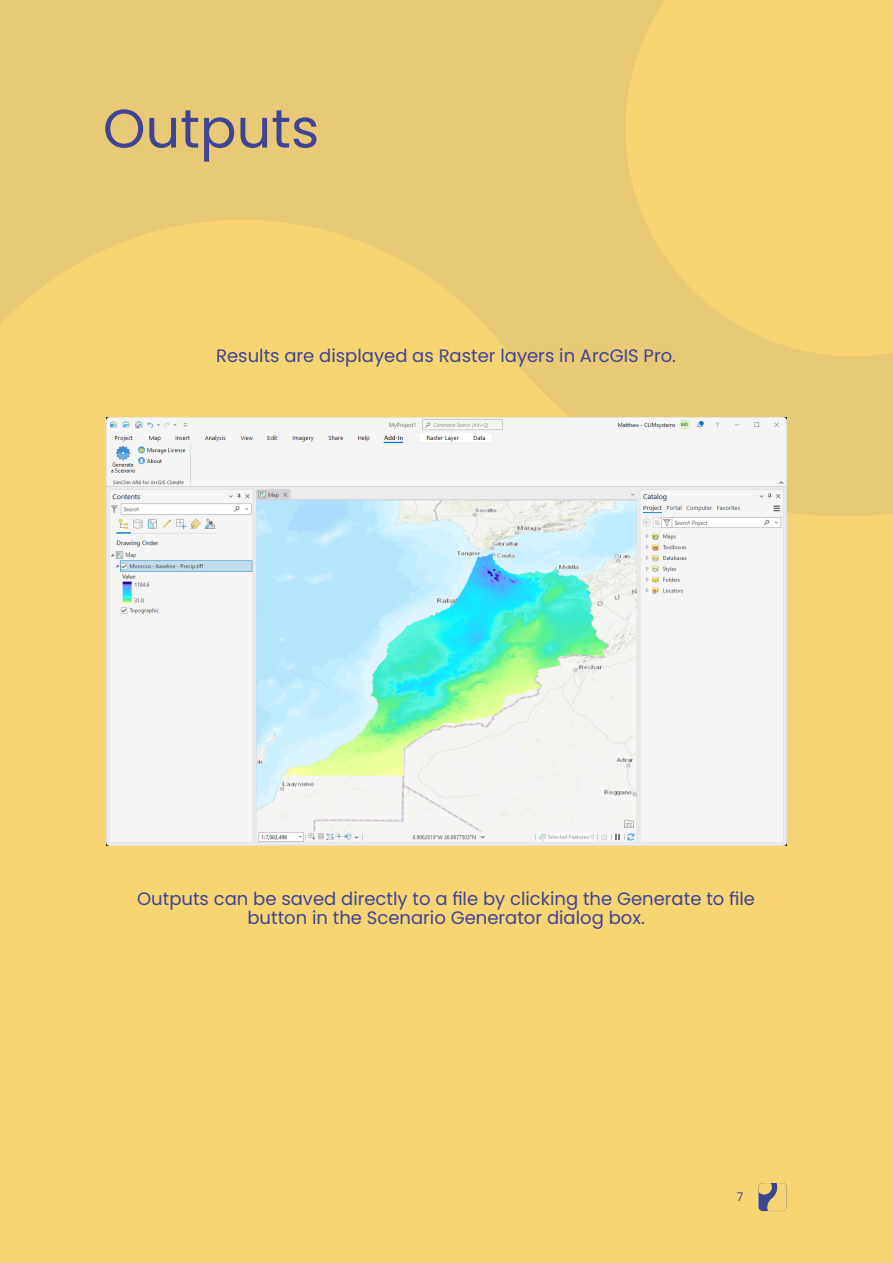
<style>
.page{position:relative;width:893px;height:1263px;background:#f7d573}
.page>*{position:absolute;margin:0;border:0;box-sizing:border-box;transform-origin:0 0}
.t1{font:54.15px "Poppins";color:#3f4495}
.t2{font:18px/19.8px "Poppins";color:#3f4495;text-align:center}
.t3{font:12px "Poppins";color:#3f4495}
</style>
<div class="page">
<svg style="left:0;top:0;width:893px;height:516px;fill:#e8c975"></svg>
<svg style="left:758px;top:1183px;width:29px;height:28px"></svg>
<img style="left:106px;top:418px;width:681px;height:427px">
<h1 class="t1" style="left:103px;top:91px;width:218px">Outputs</h1>
<p class="t2" style="left:216px;top:346px;width:461px">Results are displayed as Raster layers in ArcGIS Pro.</p>
<p class="t2" style="left:137px;top:888px;width:619px">Outputs can be saved directly to a file by clicking the Generate to file button in the Scenario Generator dialog box.</p>
<p class="t3" style="left:737px;top:1189px;width:8px">7</p>
</div>
